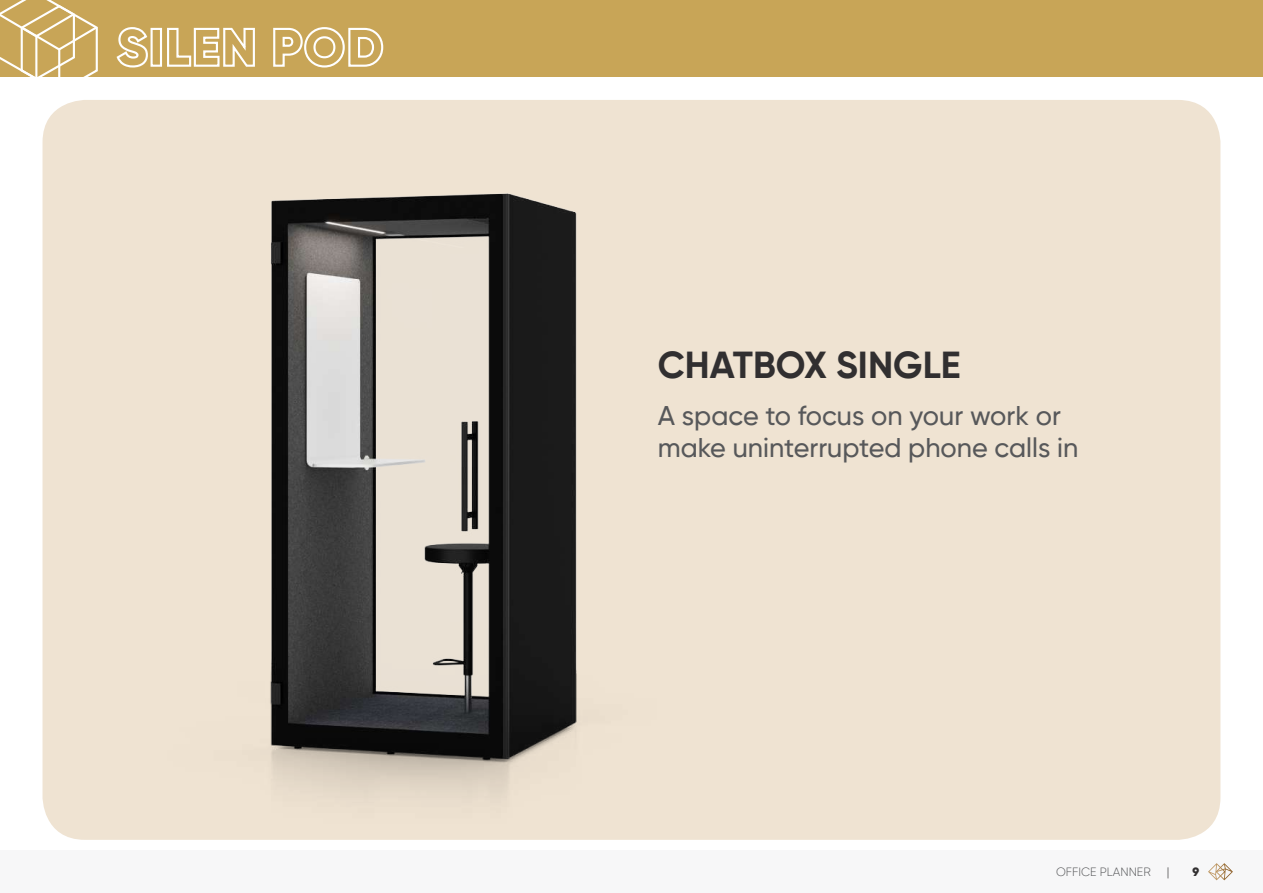
<style>
.page{position:relative;width:1263px;height:893px;background:#fff}
.page>*{position:absolute;margin:0;border:0;box-sizing:border-box;transform-origin:0 0}
.t1{font:700 37.5px "Gilroy";color:#312f30}
.t2{font:500 27px/32.4px "Gilroy";color:#57585a}
.t3{font:300 12px "Gilroy";color:#57585a}
.t4{font:300 12px "Gilroy";color:#312f30}
.t5{font:900 12px "Gilroy";color:#312f30}
</style>
<div class="page">
<div style="left:43px;top:100px;width:1177px;height:740px;background:#efe3d2;border-radius:43px"></div>
<img style="left:43px;top:100px;width:534px;height:740px">
<div style="left:0;top:0;width:1263px;height:77px;background:#c8a557"></div>
<svg style="left:0;top:0;width:98px;height:77px"></svg>
<svg style="left:116px;top:27px;width:32px;height:41px"></svg>
<div style="left:151px;top:28px;width:11px;height:39px;border:2px solid #fff"></div>
<svg style="left:167px;top:27px;width:88px;height:40px"></svg>
<svg style="left:273px;top:27px;width:111px;height:41px"></svg>
<div style="left:0;top:850px;width:1263px;height:43px;background:#f7f7f8"></div>
<svg style="left:1208px;top:863px;width:25px;height:17px"></svg>
<h1 class="t1" style="left:658px;top:341px;width:304px">CHATBOX SINGLE</h1>
<p class="t2" style="left:658px;top:399px;width:422px">A space to focus on your work or make uninterrupted phone calls in</p>
<p class="t3" style="left:1056px;top:864px;width:96px">OFFICE PLANNER</p>
<p class="t4" style="left:1167px;top:864px;width:4px">|</p>
<p class="t5" style="left:1192px;top:864px;width:8px">9</p>
</div>
